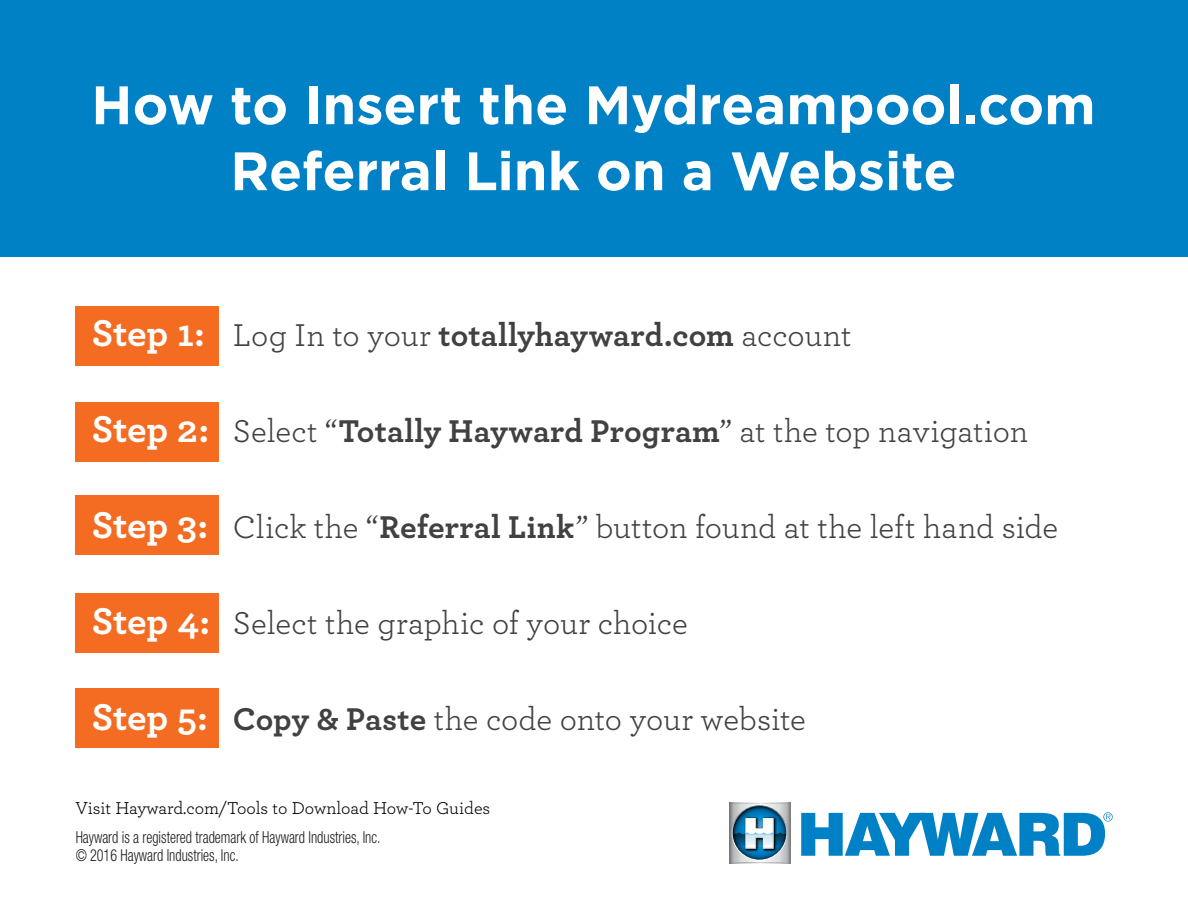
<style>
.page{position:relative;width:1188px;height:918px;background:#fff}
.page>*{position:absolute;margin:0;border:0;box-sizing:border-box;transform-origin:0 0}
.t1{font:700 54px/66px "Gotham";color:#fff;text-align:center}
.t2{font:33px "Archer";letter-spacing:-.005em;color:#414042}
.t3{font:18px "Archer";letter-spacing:-.005em;color:#000}
.t4{font:300 condensed 16.5px/18px "Helvetica Neue LT Std";color:#000;scale:.85 1}
.s1{font-weight:700;font-size:39px;color:#fff}
.s2{font-weight:700}
</style>
<div class="page">
<div style="left:0;top:0;width:1188px;height:256px;background:#0081c6"></div>
<div style="left:76px;top:306px;width:143px;height:59px;background:#f36c21"></div>
<div style="left:76px;top:402px;width:143px;height:60px;background:#f36c21"></div>
<div style="left:76px;top:495px;width:143px;height:59px;background:#f36c21"></div>
<div style="left:76px;top:593px;width:143px;height:60px;background:#f36c21"></div>
<div style="left:76px;top:688px;width:143px;height:59px;background:#f36c21"></div>
<img style="left:729px;top:802px;width:62px;height:62px">
<svg style="left:729px;top:803px;width:61px;height:1px"></svg>
<svg style="left:733px;top:806px;width:53px;height:54px"></svg>
<svg style="left:729px;top:818px;width:61px;height:45px"></svg>
<svg style="left:801px;top:812px;width:312px;height:44px"></svg>
<h1 class="t1" style="left:91px;top:72px;width:1006px">How to Insert the Mydreampool.com<br>Referral Link on a Website</h1>
<p class="t2" style="left:92px;top:312px;width:761px"><span class="s1">Step 1:</span> Log In to your <span class="s2">totallyhayward.com</span> account</p>
<p class="t2" style="left:92px;top:408px;width:938px"><span class="s1">Step 2:</span> Select “<span class="s2">Totally Hayward Program</span>” at the top navigation</p>
<p class="t2" style="left:92px;top:504px;width:968px"><span class="s1">Step 3:</span> Click the “<span class="s2">Referral Link</span>” button found at the left hand side</p>
<p class="t2" style="left:92px;top:600px;width:598px"><span class="s1">Step 4:</span> Select the graphic of your choice</p>
<p class="t2" style="left:92px;top:696px;width:716px"><span class="s1">Step 5:</span> <span class="s2">Copy &amp; Paste</span> the code onto your website</p>
<p class="t3" style="left:76px;top:796px;width:416px">Visit Hayward.com/Tools to Download How-To Guides</p>
<p class="t4" style="left:76px;top:828px;width:360px">Hayward is a registered trademark of Hayward Industries, Inc. © 2016 Hayward Industries, Inc.</p>
</div>
